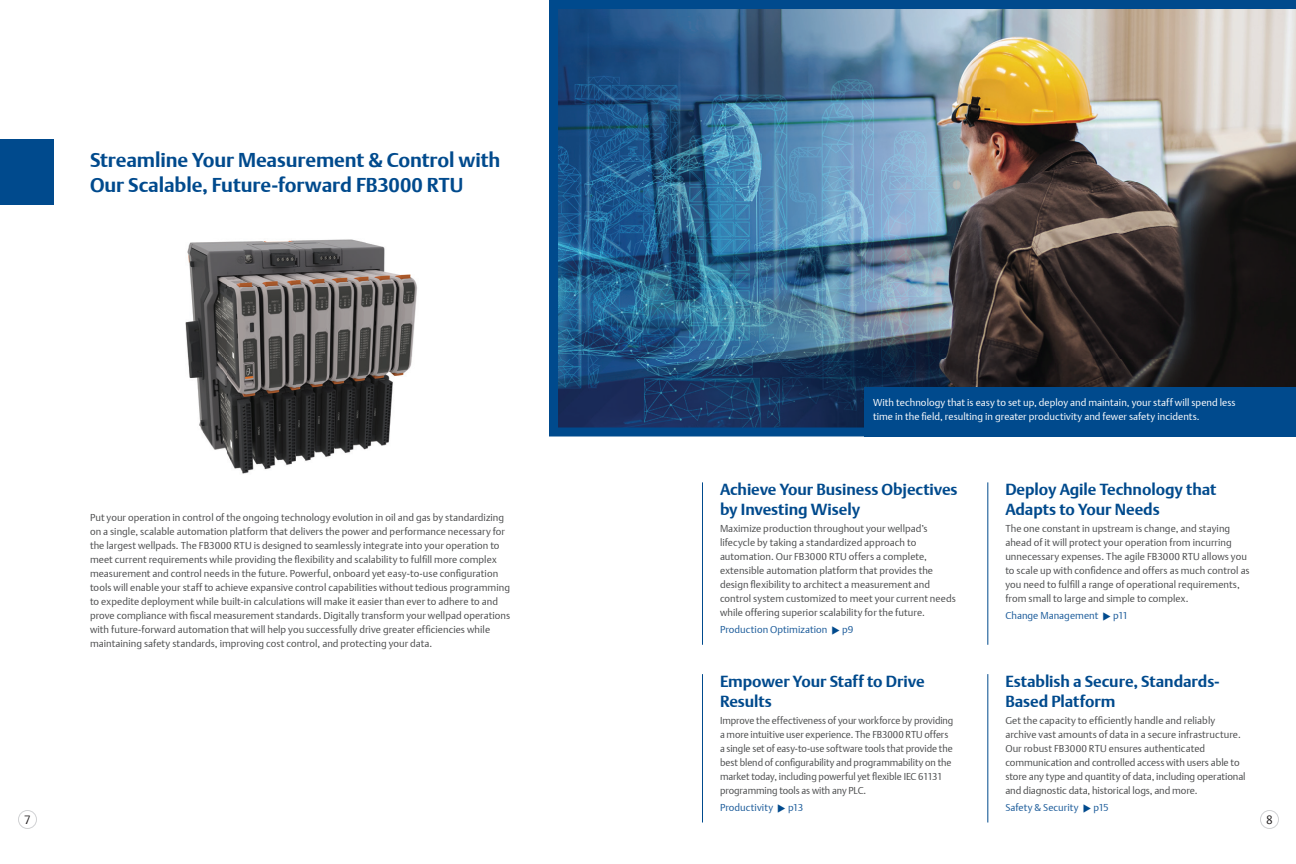
<style>
.page{position:relative;width:1296px;height:864px;background:#fff}
.page>*{position:absolute;margin:0;border:0;box-sizing:border-box;transform-origin:0 0}
.t1{font:700 20px/25px "DTL Argo T";letter-spacing:-.005em;color:#004a8d}
.t2{font:700 16px/20px "DTL Argo T";letter-spacing:-.005em;color:#004a8d}
.t3{font:12px "DTL Argo T Light";color:#231f20}
.t4{font:10px/14px "DTL Argo T Light";color:#4b4c4d}
.t5{font:10px/14px "DTL Argo T Light";letter-spacing:.005em;color:#fff}
.t6{font:10px "DTL Argo T Light";letter-spacing:.005em;color:#1a5a99}
.s1{color:#004a8d}
</style>
<div class="page">
<img style="left:185px;top:239px;width:232px;height:235px">
<div style="left:0;top:139px;width:54px;height:65px;background:#004a8d"></div>
<img style="left:549px;top:0;width:747px;height:436px">
<hr style="left:702px;top:482px;width:1px;height:163px;background:#004a8d">
<hr style="left:987px;top:482px;width:1px;height:163px;background:#004a8d">
<hr style="left:702px;top:674px;width:1px;height:149px;background:#004a8d">
<hr style="left:987px;top:674px;width:1px;height:149px;background:#004a8d">
<div style="left:864px;top:387px;width:432px;height:49px;background:#004a8d"></div>
<div style="left:1260px;top:810px;width:19px;height:19px;border:1px solid #d1d2d4;border-radius:50%"></div>
<div style="left:18px;top:810px;width:19px;height:19px;border:1px solid #d1d2d4;border-radius:50%"></div>
<h1 class="t1" style="left:90px;top:147px;width:412px">Streamline Your Measurement &amp; Control with<br>Our Scalable, Future-forward FB3000 RTU</h1>
<p class="t4" style="left:90px;top:510px;width:422px">Put your operation in control of the ongoing technology evolution in oil and gas by standardizing on a single, scalable automation platform that delivers the power and performance necessary for the largest wellpads. The FB3000 RTU is designed to seamlessly integrate into your operation to meet current requirements while providing the flexibility and scalability to fulfill more complex measurement and control needs in the future. Powerful, onboard yet easy-to-use configuration tools will enable your staff to achieve expansive control capabilities without tedious programming to expedite deployment while built-in calculations will make it easier than ever to adhere to and prove compliance with fiscal measurement standards. Digitally transform your wellpad operations with future-forward automation that will help you successfully drive greater efficiencies while maintaining safety standards, improving cost control, and protecting your data.</p>
<p class="t5" style="left:873px;top:396px;width:364px">With technology that is easy to set up, deploy and maintain, your staff will spend less time in the field, resulting in greater productivity and fewer safety incidents.</p>
<h2 class="t2" style="left:720px;top:479px;width:239px">Achieve Your Business Objectives by Investing Wisely</h2>
<p class="t4" style="left:720px;top:521px;width:237px">Maximize production throughout your wellpad’s lifecycle by taking a standardized approach to automation. Our FB3000 RTU offers a complete, extensible automation platform that provides the design flexibility to architect a measurement and control system customized to meet your current needs while offering superior scalability for the future.</p>
<p class="t6" style="left:720px;top:623px;width:135px">Production Optimization <span class="s1">◆</span> p9</p>
<h2 class="t2" style="left:720px;top:671px;width:206px">Empower Your Staff to Drive<br>Results</h2>
<p class="t4" style="left:720px;top:713px;width:235px">Improve the effectiveness of your workforce by providing a more intuitive user experience. The FB3000 RTU offers a single set of easy-to-use software tools that provide the best blend of configurability and programmability on the market today, including powerful yet flexible IEC 61131 programming tools as with any PLC.</p>
<p class="t6" style="left:720px;top:801px;width:85px">Productivity <span class="s1">◆</span> p13</p>
<h2 class="t2" style="left:1005px;top:479px;width:213px">Deploy Agile Technology that<br>Adapts to Your Needs</h2>
<p class="t4" style="left:1005px;top:521px;width:246px">The one constant in upstream is change, and staying ahead of it will protect your operation from incurring unnecessary expenses. The agile FB3000 RTU allows you to scale up with confidence and offers as much control as you need to fulfill a range of operational requirements, from small to large and simple to complex.</p>
<p class="t6" style="left:1005px;top:609px;width:124px">Change Management <span class="s1">◆</span> p11</p>
<h2 class="t2" style="left:1005px;top:671px;width:216px">Establish a Secure, Standards-<br>Based Platform</h2>
<p class="t4" style="left:1005px;top:713px;width:242px">Get the capacity to efficiently handle and reliably archive vast amounts of data in a secure infrastructure.<br>Our robust FB3000 RTU ensures authenticated communication and controlled access with users able to store any type and quantity of data, including operational and diagnostic data, historical logs, and more.</p>
<p class="t6" style="left:1005px;top:801px;width:105px">Safety &amp; Security <span class="s1">◆</span> p15</p>
<p class="t3" style="left:24px;top:813px;width:8px">7</p>
<p class="t3" style="left:1266px;top:813px;width:8px">8</p>
</div>
